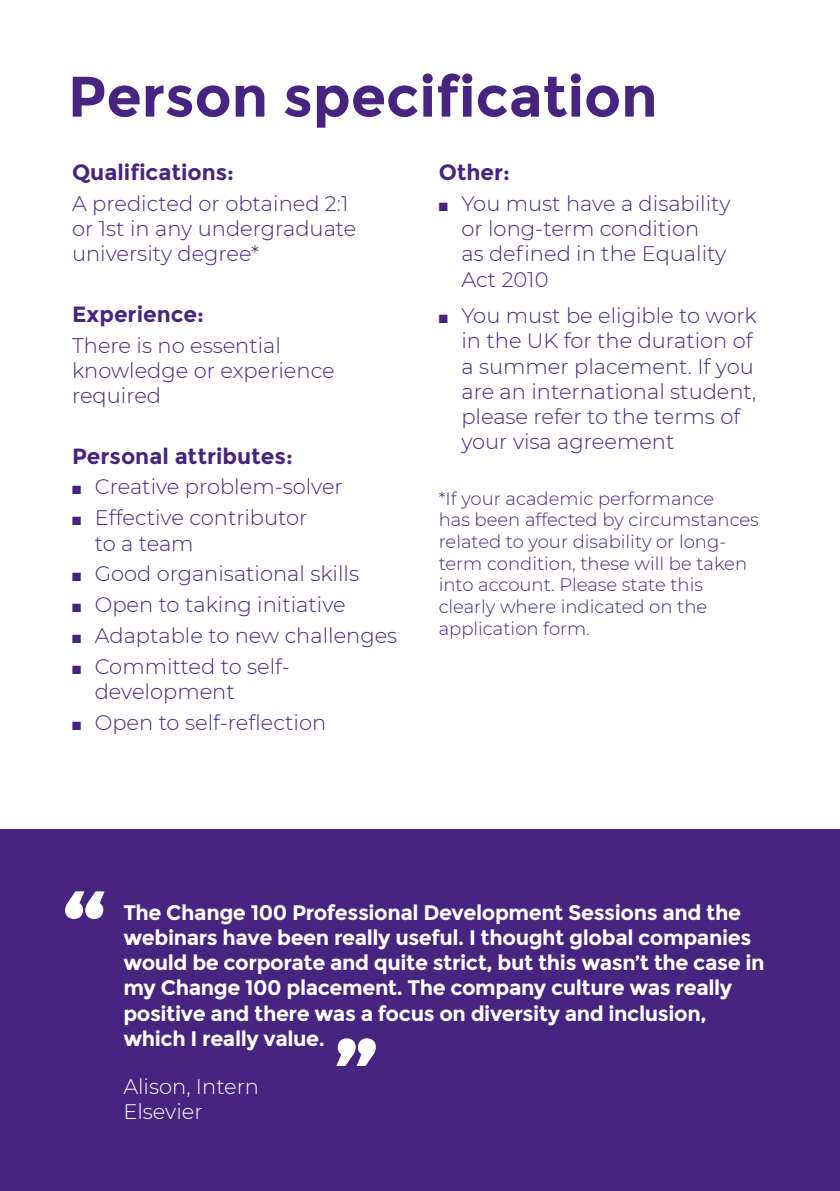
<style>
.page{position:relative;width:840px;height:1191px;background:#fff}
.page>*{position:absolute;margin:0;border:0;box-sizing:border-box;transform-origin:0 0}
.t1{font:700 109px "Montserrat";color:#fff}
.Sub_heads{font:700 57px "Montserrat";color:#46247f}
.Bold_text_heading{font:700 22px "Montserrat";color:#46247f}
.Pullquote{font:700 21px/25.2px "Montserrat";letter-spacing:-.02em;color:#fff}
.Bullet_with_1mm_spac{font:300 21px/25.2px "Montserrat";color:#46247f}
.Bullet_last_one{font:300 21px/25.2px "Montserrat";color:#46247f}
.Body_copy_last_para{font:300 21px/25.2px "Montserrat";color:#46247f}
.Bullet{font:300 21px/25.2px "Montserrat";color:#46247f}
.Pullquote_credit{font:300 21px "Montserrat";color:#fff}
.Small_Print{font:300 18px/21.6px "Montserrat";color:#46247f}
</style>
<div class="page">
<div style="left:0;top:829px;width:839px;height:362px;background:#46247f"></div>
<h3 class="Sub_heads" style="left:68px;top:63px;width:591px">Person specification</h3>
<h4 class="Bold_text_heading" style="left:72px;top:159px;width:163px">Qualifications:</h4>
<p class="Body_copy_last_para" style="left:72px;top:190px;width:286px">A predicted or obtained 2:1 or 1st in any undergraduate university degree*</p>
<h4 class="Bold_text_heading" style="left:72px;top:301px;width:133px">Experience:</h4>
<p class="Body_copy_last_para" style="left:72px;top:332px;width:264px">There is no essential knowledge or experience required</p>
<h4 class="Bold_text_heading" style="left:72px;top:443px;width:222px">Personal attributes:</h4>
<p class="Bullet_with_1mm_spac" style="left:72px;top:474px;width:272px">■ Creative problem-solver</p>
<p class="Bullet_with_1mm_spac" style="left:95px;top:504px;width:214px;text-indent:-23px">■ Effective contributor to a team</p>
<p class="Bullet_with_1mm_spac" style="left:72px;top:561px;width:288px">■ Good organisational skills</p>
<p class="Bullet_with_1mm_spac" style="left:72px;top:591px;width:275px">■ Open to taking initiative</p>
<p class="Bullet_with_1mm_spac" style="left:72px;top:622px;width:326px">■ Adaptable to new challenges</p>
<p class="Bullet_with_1mm_spac" style="left:95px;top:653px;width:196px;text-indent:-23px">■ Committed to self&shy;development</p>
<p class="Bullet" style="left:72px;top:709px;width:255px">■ Open to self-reflection</p>
<h4 class="Bold_text_heading" style="left:438px;top:159px;width:73px">Other:</h4>
<p class="Bullet" style="left:461px;top:190px;width:270px;text-indent:-23px">■ You must have a disability or long-term condition<br>as defined in the Equality<br>Act 2010</p>
<p class="Bullet_last_one" style="left:461px;top:302px;width:297px;text-indent:-23px">■ You must be eligible to work in the UK for the duration of a summer placement. If you are an international student, please refer to the terms of your visa agreement</p>
<p class="Small_Print" style="left:438px;top:487px;width:321px">*If your academic performance<br>has been affected by circumstances related to your disability or long&shy;term condition, these will be taken into account. Please state this clearly where indicated on the application form.</p>
<h1 class="t1" style="left:61px;top:864px;width:48px">“</h1>
<p class="Pullquote" style="left:123px;top:900px;width:642px">The Change 100 Professional Development Sessions and the webinars have been really useful. I thought global companies would be corporate and quite strict, but this wasn’t the case in my Change 100 placement. The company culture was really positive and there was a focus on diversity and inclusion, which I really value.</p>
<p class="Pullquote_credit" style="left:123px;top:1072px;width:137px">Alison, Intern</p>
<p class="Pullquote_credit" style="left:123px;top:1097px;width:81px">Elsevier</p>
<h1 class="t1" style="left:333px;top:1011px;width:48px">”</h1>
</div>
